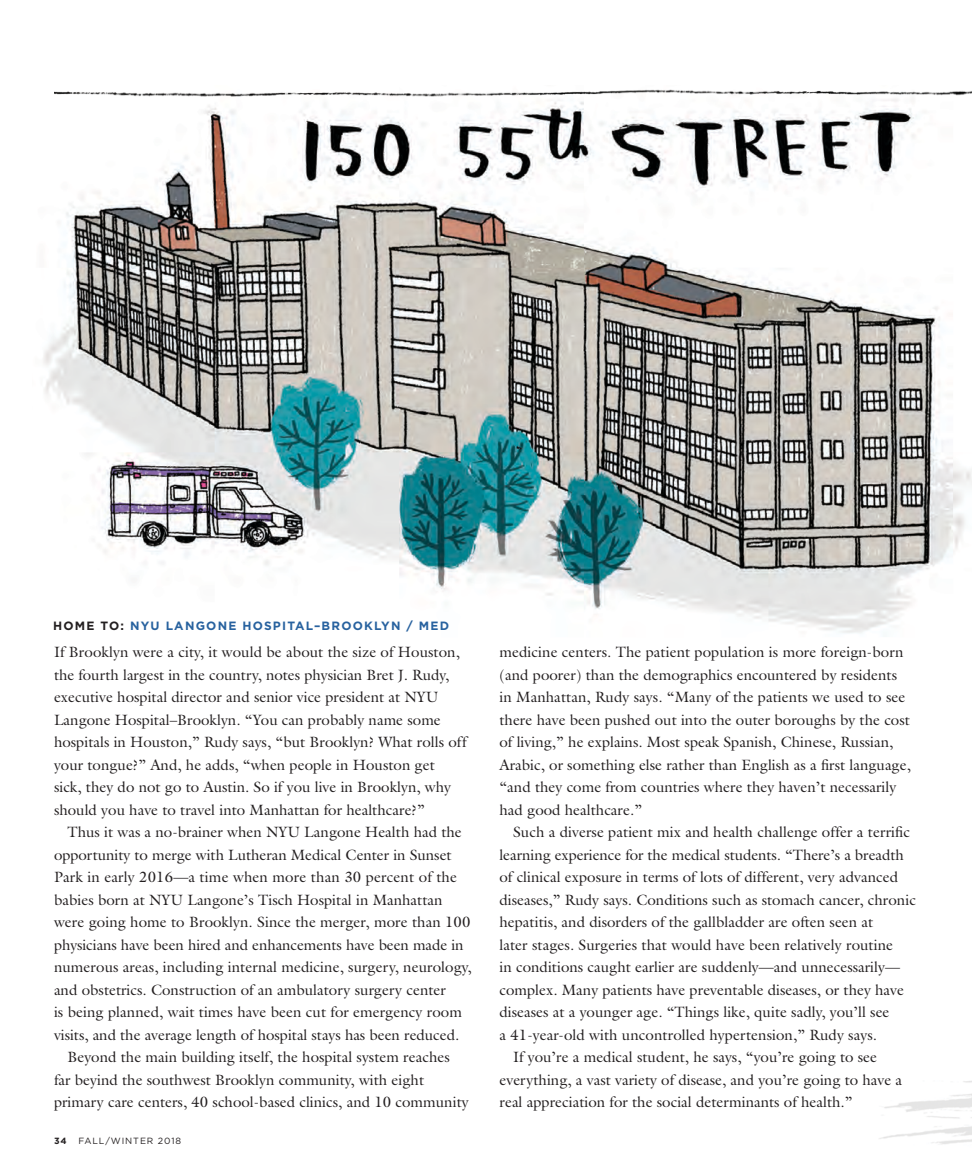
<style>
.page{position:relative;width:972px;height:1161px;background:#fff}
.page>*{position:absolute;margin:0;border:0;box-sizing:border-box;transform-origin:0 0}
.t1{font:15px/22.5px "Galliard Std";color:#231f20}
.t2{font:700 12px "Gotham";letter-spacing:.1em;color:#28629f}
.t3{font:9px "Gotham";letter-spacing:.1em;color:#231f20}
.t4{font:700 9px "Gotham";color:#231f20}
.s1{color:#231f20}
</style>
<div class="page">
<img style="left:43px;top:104px;width:929px;height:529px">
<img style="left:54px;top:89px;width:918px;height:15px">
<p class="t2" style="left:53px;top:618px;width:397px"><span class="s1">HOME TO:</span> NYU LANGONE HOSPITAL–BROOKLYN / MED</p>
<p class="t1" style="left:54px;top:640px;width:414px">If Brooklyn were a city, it would be about the size of Houston, the fourth largest in the country, notes physician Bret J. Rudy, executive hospital director and senior vice president at NYU Langone Hospital–Brooklyn. “You can probably name some hospitals in Houston,” Rudy says, “but Brooklyn? What rolls off your tongue?” And, he adds, “when people in Houston get<br>sick, they do not go to Austin. So if you live in Brooklyn, why should you have to travel into Manhattan for healthcare?”</p>
<p class="t1" style="left:54px;top:820px;width:419px;text-indent:14px">Thus it was a no-brainer when NYU Langone Health had the opportunity to merge with Lutheran Medical Center in Sunset Park in early 2016—a time when more than 30 percent of the babies born at NYU Langone’s Tisch Hospital in Manhattan were going home to Brooklyn. Since the merger, more than 100 physicians have been hired and enhancements have been made in numerous areas, including internal medicine, surgery, neurology, and obstetrics. Construction of an ambulatory surgery center<br>is being planned, wait times have been cut for emergency room visits, and the average length of hospital stays has been reduced.</p>
<p class="t1" style="left:54px;top:1045px;width:416px;text-indent:14px">Beyond the main building itself, the hospital system reaches far beyind the southwest Brooklyn community, with eight primary care centers, 40 school-based clinics, and 10 community</p>
<p class="t4" style="left:54px;top:1135px;width:14px">34</p>
<p class="t3" style="left:78px;top:1135px;width:104px">FALL/WINTER 2018</p>
<p class="t1" style="left:500px;top:640px;width:413px">medicine centers. The patient population is more foreign-born (and poorer) than the demographics encountered by residents in Manhattan, Rudy says. “Many of the patients we used to see there have been pushed out into the outer boroughs by the cost of living,” he explains. Most speak Spanish, Chinese, Russian, Arabic, or something else rather than English as a first language, “and they come from countries where they haven’t necessarily had good healthcare.”</p>
<p class="t1" style="left:500px;top:820px;width:418px;text-indent:14px">Such a diverse patient mix and health challenge offer a terrific learning experience for the medical students. “There’s a breadth of clinical exposure in terms of lots of different, very advanced diseases,” Rudy says. Conditions such as stomach cancer, chronic hepatitis, and disorders of the gallbladder are often seen at<br>later stages. Surgeries that would have been relatively routine<br>in conditions caught earlier are suddenly—and unnecessarily— complex. Many patients have preventable diseases, or they have diseases at a younger age. “Things like, quite sadly, you’ll see<br>a 41-year-old with uncontrolled hypertension,” Rudy says.</p>
<p class="t1" style="left:500px;top:1045px;width:404px;text-indent:14px">If you’re a medical student, he says, “you’re going to see everything, a vast variety of disease, and you’re going to have a real appreciation for the social determinants of health.”</p>
</div>
